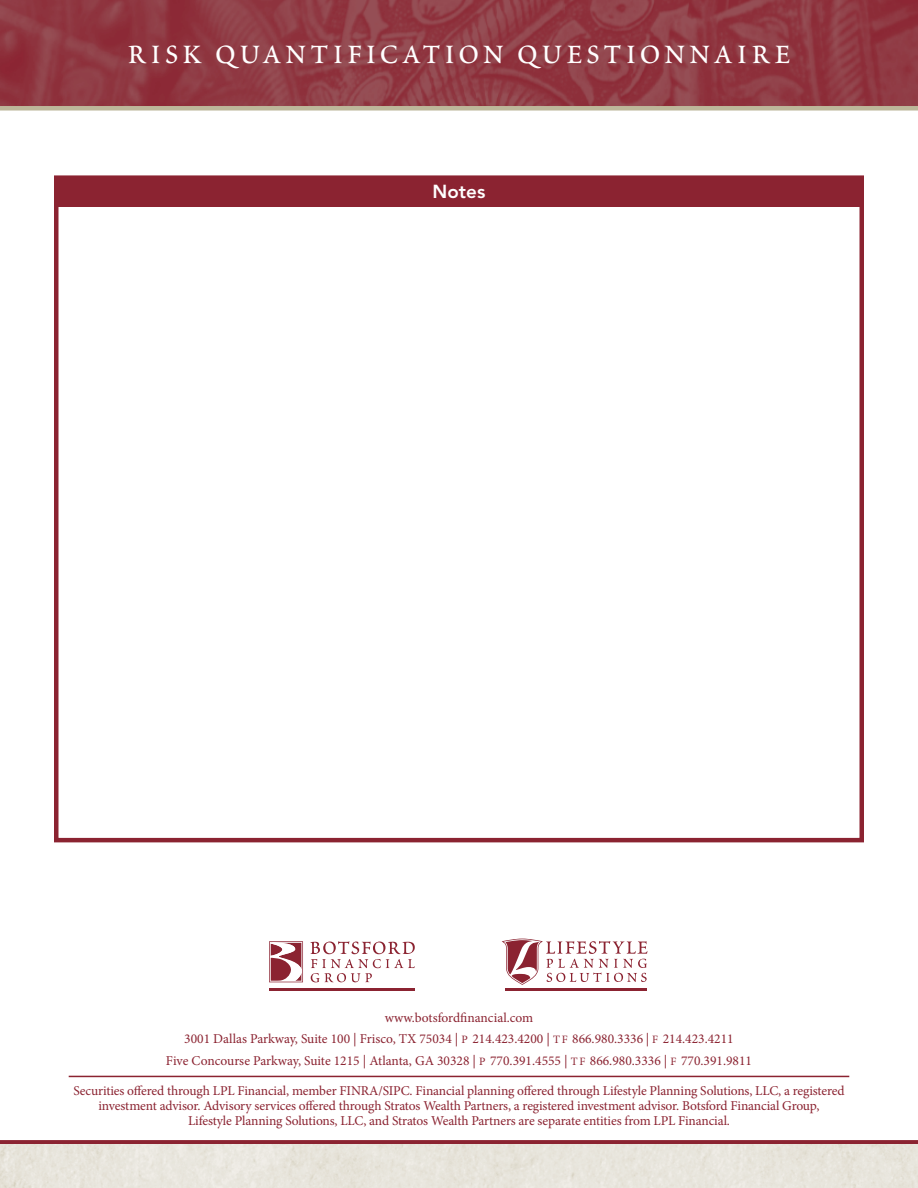
<style>
.page{position:relative;width:918px;height:1188px;background:#fff}
.page>*{position:absolute;margin:0;border:0;box-sizing:border-box;transform-origin:0 0}
.t1{font:40.5px "Poetica Roman Small Caps";letter-spacing:.065em;color:#fff}
.t2{font:800 18.75px "Avenir";color:#fff}
.t3{font:13.5px/21.8px "Minion Pro";letter-spacing:-.01em;color:#8b2331;text-align:center}
.s1{font-size:11.25px}
</style>
<div class="page">
<div style="left:54px;top:175px;width:810px;height:667px;border:4px solid #8b2331"></div>
<hr style="left:69px;top:1076px;width:780px;height:1px;background:#8b2331">
<hr style="left:269px;top:988px;width:145px;height:3px;background:#8b2331">
<svg style="left:310px;top:941px;width:105px;height:41px"></svg>
<svg style="left:269px;top:941px;width:34px;height:41px"></svg>
<hr style="left:505px;top:988px;width:141px;height:2px;background:#8b2331">
<svg style="left:502px;top:939px;width:145px;height:46px"></svg>
<div style="left:0;top:1140px;width:918px;height:5px;background:#8b2331"></div>
<div style="left:0;top:1145px;width:918px;height:43px;background:#e8e5dc"></div>
<div style="left:54px;top:177px;width:810px;height:30px;background:#8b2331"></div>
<img style="left:0;top:0;width:918px;height:106px">
<div style="left:0;top:106px;width:918px;height:5px;background:#bdb79a"></div>
<h1 class="t1" style="left:127px;top:36px;width:666px">risk quantification questionnaire</h1>
<h2 class="t2" style="left:433px;top:180px;width:54px">Notes</h2>
<p class="t3" style="left:166px;top:1007px;width:588px">www.botsfordfinancial.com<br>3001 Dallas Parkway, Suite 100 | Frisco, TX 75034 | <span class="s1">P</span> 214.423.4200 | <span class="s1">TF</span> 866.980.3336 | <span class="s1">F</span> 214.423.4211<br>Five Concourse Parkway, Suite 1215 | Atlanta, GA 30328 | <span class="s1">P</span> 770.391.4555 | <span class="s1">TF</span> 866.980.3336 | <span class="s1">F</span> 770.391.9811</p>
<p class="t3" style="left:73px;top:1083px;width:773px;line-height:15px">Securities offered through LPL Financial, member FINRA/SIPC. Financial planning offered through Lifestyle Planning Solutions, LLC, a registered investment advisor. Advisory services offered through Stratos Wealth Partners, a registered investment advisor. Botsford Financial Group,<br>Lifestyle Planning Solutions, LLC, and Stratos Wealth Partners are separate entities from LPL Financial.</p>
</div>
